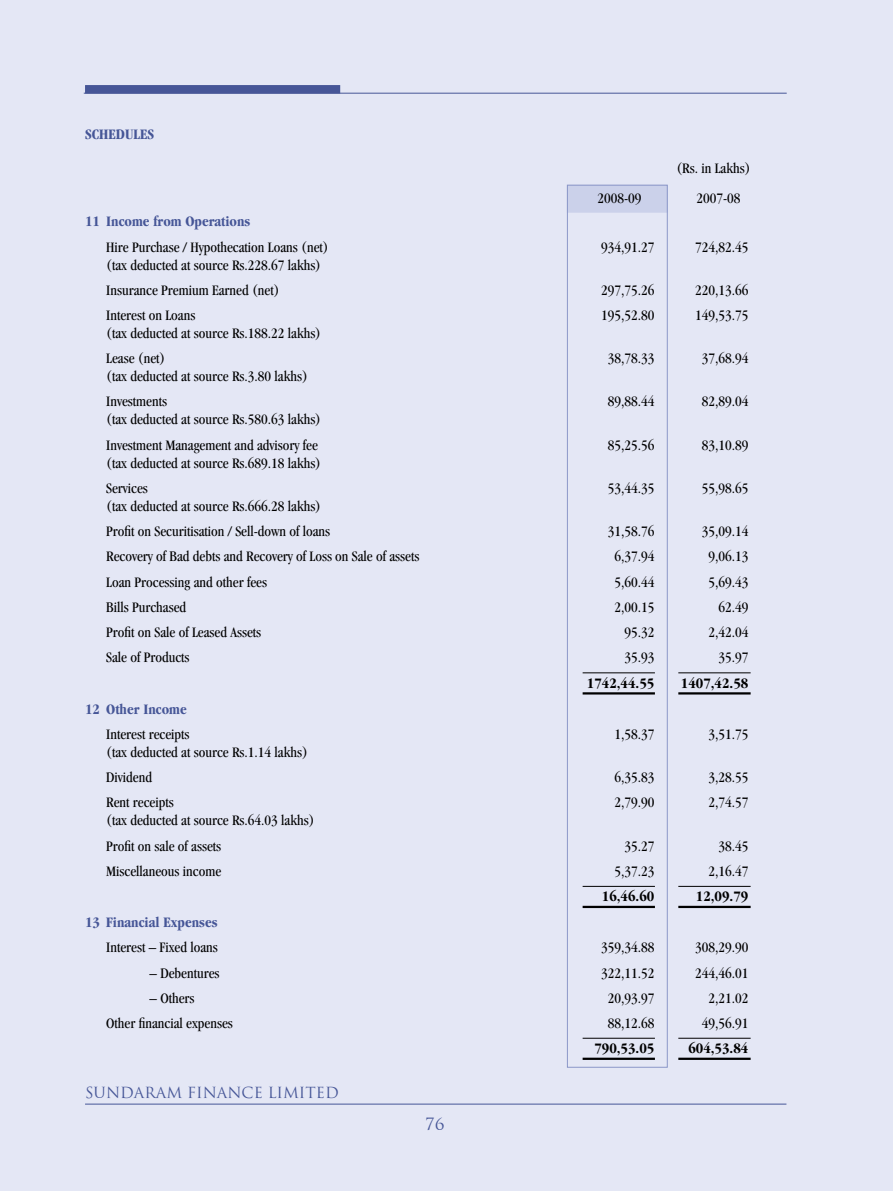
<style>
.page{position:relative;width:893px;height:1191px;background:#e4e7f5}
.page>*{position:absolute;margin:0;border:0;box-sizing:border-box;transform-origin:0 0}
.t1{font:16.5px "Trajan";color:#465697}
.t2{font:condensed 15px/25.2px "Garamond";color:#000}
.t3{font:700 condensed 15px "Garamond";color:#465697}
.t4{font:700 condensed 15px "Garamond";color:#000}
.t5{font:15px "Trajan";color:#465697}
</style>
<div class="page">
<hr style="left:85px;top:1103px;width:701px;height:1px;background:#465697">
<hr style="left:84px;top:93px;width:703px;height:1px;background:#465697">
<div style="left:85px;top:85px;width:255px;height:9px;background:#465697;border:2px solid #465697"></div>
<div style="left:567px;top:185px;width:101px;height:27px;background:#cbd1ea"></div>
<div style="left:567px;top:185px;width:101px;height:882px;border:1px solid #8b97c8"></div>
<hr style="left:583px;top:886px;width:72px;height:1px;background:#000">
<hr style="left:678px;top:886px;width:73px;height:1px;background:#000">
<hr style="left:583px;top:905px;width:72px;height:3px;background:#000">
<hr style="left:678px;top:905px;width:73px;height:3px;background:#000">
<hr style="left:583px;top:672px;width:72px;height:1px;background:#000">
<hr style="left:678px;top:672px;width:73px;height:1px;background:#000">
<hr style="left:583px;top:692px;width:72px;height:2px;background:#000">
<hr style="left:678px;top:692px;width:73px;height:2px;background:#000">
<hr style="left:583px;top:1037px;width:72px;height:1px;background:#000">
<hr style="left:678px;top:1037px;width:73px;height:1px;background:#000">
<hr style="left:583px;top:1057px;width:72px;height:3px;background:#000">
<hr style="left:678px;top:1057px;width:73px;height:3px;background:#000">
<p class="t3" style="left:85px;top:126px;width:16px">Schedules</p>
<p class="t2" style="left:676px;top:156px;width:76px">(Rs. in Lakhs)</p>
<p class="t2" style="left:597px;top:185px;width:46px">2008-09</p>
<p class="t2" style="left:696px;top:185px;width:46px">2007-08</p>
<p class="t3" style="left:85px;top:213px;width:167px">11 Income from Operations</p>
<p class="t2" style="left:106px;top:234px;width:224px">Hire Purchase / Hypothecation Loans (net)</p>
<p class="t2" style="left:601px;top:234px;width:55px">934,91.27</p>
<p class="t2" style="left:695px;top:234px;width:55px">724,82.45</p>
<p class="t2" style="left:106px;top:252px;width:216px">(tax deducted at source Rs.228.67 lakhs)<br>Insurance Premium Earned (net)</p>
<p class="t2" style="left:601px;top:277px;width:55px">297,75.26</p>
<p class="t2" style="left:695px;top:277px;width:55px">220,13.66</p>
<p class="t2" style="left:106px;top:302px;width:91px">Interest on Loans</p>
<p class="t2" style="left:601px;top:302px;width:55px">195,52.80</p>
<p class="t2" style="left:695px;top:302px;width:55px">149,53.75</p>
<p class="t2" style="left:106px;top:320px;width:216px">(tax deducted at source Rs.188.22 lakhs)<br>Lease (net)</p>
<p class="t2" style="left:608px;top:346px;width:48px">38,78.33</p>
<p class="t2" style="left:702px;top:346px;width:48px">37,68.94</p>
<p class="t2" style="left:106px;top:364px;width:203px">(tax deducted at source Rs.3.80 lakhs)<br>Investments</p>
<p class="t2" style="left:106px;top:407px;width:216px">(tax deducted at source Rs.580.63 lakhs)<br>Investment Management and advisory fee</p>
<p class="t2" style="left:106px;top:450px;width:216px">(tax deducted at source Rs.689.18 lakhs)<br>Services</p>
<p class="t2" style="left:106px;top:493px;width:226px">(tax deducted at source Rs.666.28 lakhs)<br>Profit on Securitisation / Sell-down of loans</p>
<p class="t2" style="left:608px;top:389px;width:48px">89,88.44</p>
<p class="t2" style="left:702px;top:389px;width:48px">82,89.04</p>
<p class="t2" style="left:608px;top:432px;width:48px">85,25.56</p>
<p class="t2" style="left:702px;top:432px;width:48px">83,10.89</p>
<p class="t2" style="left:608px;top:475px;width:48px">53,44.35</p>
<p class="t2" style="left:702px;top:475px;width:48px">55,98.65</p>
<p class="t2" style="left:608px;top:519px;width:48px">31,58.76</p>
<p class="t2" style="left:702px;top:519px;width:48px">35,09.14</p>
<p class="t2" style="left:106px;top:544px;width:315px">Recovery of Bad debts and Recovery of Loss on Sale of assets</p>
<p class="t2" style="left:614px;top:544px;width:41px">6,37.94</p>
<p class="t2" style="left:708px;top:544px;width:41px">9,06.13</p>
<p class="t2" style="left:106px;top:569px;width:162px">Loan Processing and other fees</p>
<p class="t2" style="left:614px;top:569px;width:41px">5,60.44</p>
<p class="t2" style="left:708px;top:569px;width:41px">5,69.43</p>
<p class="t2" style="left:106px;top:594px;width:81px">Bills Purchased</p>
<p class="t2" style="left:614px;top:594px;width:41px">2,00.15</p>
<p class="t2" style="left:718px;top:594px;width:31px">62.49</p>
<p class="t2" style="left:106px;top:619px;width:156px">Profit on Sale of Leased Assets</p>
<p class="t2" style="left:624px;top:619px;width:31px">95.32</p>
<p class="t2" style="left:708px;top:619px;width:41px">2,42.04</p>
<p class="t2" style="left:106px;top:645px;width:85px">Sale of Products</p>
<p class="t2" style="left:624px;top:645px;width:31px">35.93</p>
<p class="t2" style="left:718px;top:645px;width:31px">35.97</p>
<p class="t4" style="left:587px;top:674px;width:69px">1742,44.55</p>
<p class="t4" style="left:681px;top:674px;width:69px">1407,42.58</p>
<p class="t3" style="left:85px;top:700px;width:103px">12 Other Income</p>
<p class="t2" style="left:106px;top:721px;width:85px">Interest receipts</p>
<p class="t2" style="left:614px;top:721px;width:41px">1,58.37</p>
<p class="t2" style="left:708px;top:721px;width:41px">3,51.75</p>
<p class="t2" style="left:106px;top:739px;width:203px">(tax deducted at source Rs.1.14 lakhs)<br>Dividend</p>
<p class="t2" style="left:614px;top:764px;width:41px">6,35.83</p>
<p class="t2" style="left:708px;top:764px;width:41px">3,28.55</p>
<p class="t2" style="left:106px;top:790px;width:69px">Rent receipts</p>
<p class="t2" style="left:614px;top:790px;width:41px">2,79.90</p>
<p class="t2" style="left:708px;top:790px;width:41px">2,74.57</p>
<p class="t2" style="left:106px;top:808px;width:210px">(tax deducted at source Rs.64.03 lakhs)<br>Profit on sale of assets</p>
<p class="t2" style="left:624px;top:833px;width:31px">35.27</p>
<p class="t2" style="left:718px;top:833px;width:31px">38.45</p>
<p class="t2" style="left:106px;top:858px;width:116px">Miscellaneous income</p>
<p class="t2" style="left:614px;top:858px;width:41px">5,37.23</p>
<p class="t2" style="left:708px;top:858px;width:41px">2,16.47</p>
<p class="t4" style="left:602px;top:888px;width:54px">16,46.60</p>
<p class="t4" style="left:696px;top:888px;width:54px">12,09.79</p>
<p class="t3" style="left:85px;top:913px;width:134px">13 Financial Expenses</p>
<p class="t2" style="left:106px;top:934px;width:113px">Interest – Fixed loans</p>
<p class="t2" style="left:601px;top:934px;width:55px">359,34.88</p>
<p class="t2" style="left:695px;top:934px;width:55px">308,29.90</p>
<p class="t2" style="left:150px;top:960px;width:71px">– Debentures</p>
<p class="t2" style="left:601px;top:960px;width:55px">322,11.52</p>
<p class="t2" style="left:695px;top:960px;width:55px">244,46.01</p>
<p class="t2" style="left:150px;top:985px;width:46px">– Others</p>
<p class="t2" style="left:608px;top:985px;width:48px">20,93.97</p>
<p class="t2" style="left:708px;top:985px;width:41px">2,21.02</p>
<p class="t2" style="left:106px;top:1010px;width:128px">Other financial expenses</p>
<p class="t2" style="left:608px;top:1010px;width:48px">88,12.68</p>
<p class="t2" style="left:702px;top:1010px;width:48px">49,56.91</p>
<p class="t4" style="left:594px;top:1040px;width:61px">790,53.05</p>
<p class="t4" style="left:688px;top:1040px;width:61px">604,53.84</p>
<p class="t5" style="left:85px;top:1083px;width:255px">SUNDARAM FINANCE LIMITED</p>
<p class="t1" style="left:426px;top:1114px;width:21px">76</p>
</div>
